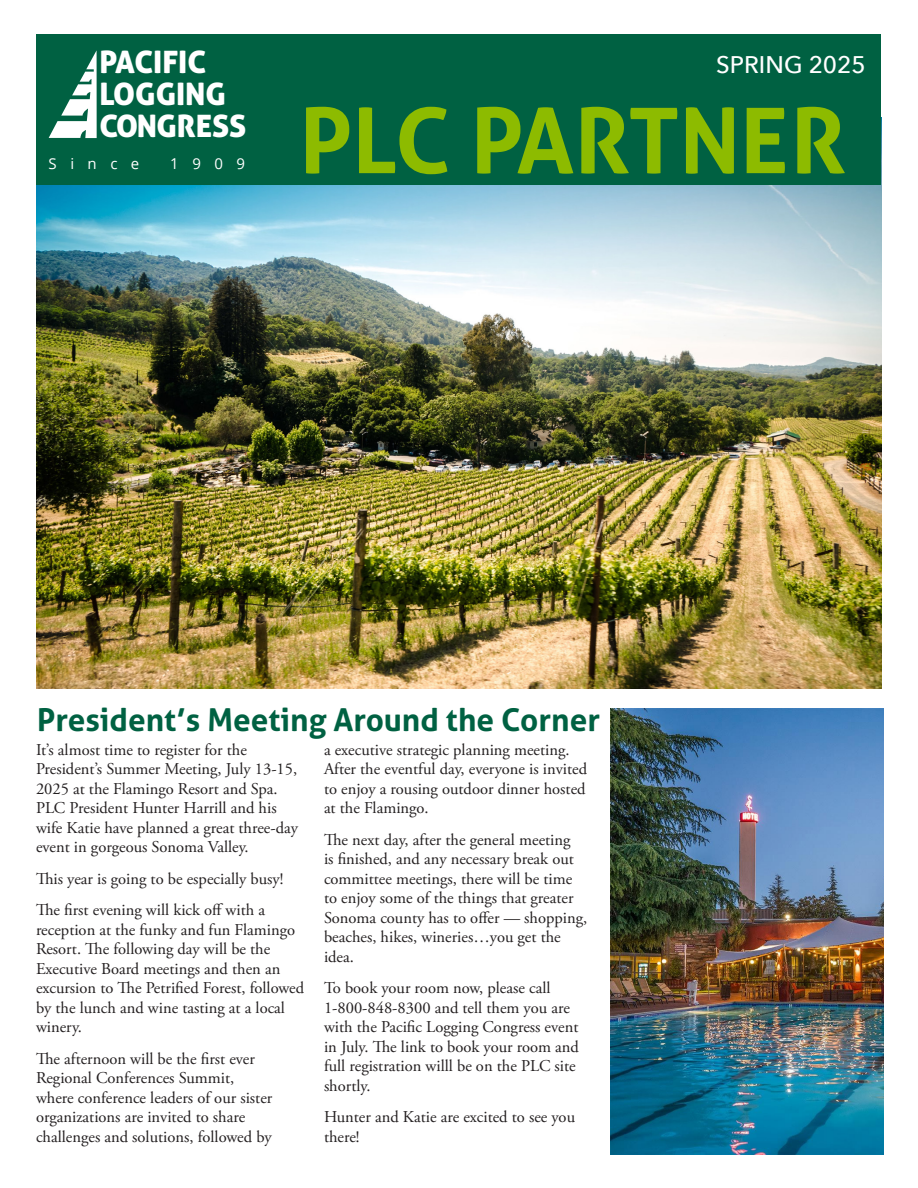
<style>
.page{position:relative;width:918px;height:1188px;background:#fff}
.page>*{position:absolute;margin:0;border:0;box-sizing:border-box;transform-origin:0 0}
.t1{font:700 90.9px "Aller";color:#8dbb00}
.header1{font:700 31.5px "Aller";color:#006142}
.t2{font:30.9px/32.2px "Aller Display";color:#fff}
.t3{font:500 24px "Avenir Next";color:#fff}
.body{font:16.5px/19.5px "Adobe Garamond Pro";color:#231f20}
.t4{font:15px "Open Sans";letter-spacing:.9em;color:#fff}
</style>
<div class="page">
<img style="left:37px;top:117px;width:845px;height:571px">
<div style="left:37px;top:34px;width:844px;height:151px;background:#006142"></div>
<svg style="left:49px;top:50px;width:48px;height:88px"></svg>
<img style="left:610px;top:708px;width:274px;height:447px">
<p class="t2" style="left:99px;top:45px;width:108px">PACIFIC</p>
<p class="t3" style="left:716px;top:44px;width:151px">SPRING 2025</p>
<p class="t2" style="left:99px;top:78px;width:149px">LOGGING<br>CONGRESS</p>
<p class="t4" style="left:49px;top:153px;width:92px">Since</p>
<p class="t4" style="left:170px;top:153px;width:76px">1909</p>
<p class="t1" style="left:300px;top:85px;width:548px">PLC PARTNER</p>
<p class="header1" style="left:37px;top:701px;width:564px">President’s Meeting Around the Corner</p>
<p class="body" style="left:36px;top:740px;width:264px">It’s almost time to register for the President’s Summer Meeting, July 13-15, 2025 at the Flamingo Resort and Spa.<br>PLC President Hunter Harrill and his wife Katie have planned a great three-day event in gorgeous Sonoma Valley.</p>
<p class="body" style="left:36px;top:869px;width:249px">This year is going to be especially busy!</p>
<p class="body" style="left:36px;top:901px;width:270px">The first evening will kick off with a reception at the funky and fun Flamingo Resort. The following day will be the Executive Board meetings and then an excursion to The Petrified Forest, followed by the lunch and wine tasting at a local winery.</p>
<p class="body" style="left:36px;top:1049px;width:238px">The afternoon will be the first ever Regional Conferences Summit, where conference leaders of our sister organizations are invited to share challenges and solutions, followed by</p>
<p class="body" style="left:324px;top:740px;width:265px">a executive strategic planning meeting.<br>After the eventful day, everyone is invited to enjoy a rousing outdoor dinner hosted at the Flamingo.</p>
<p class="body" style="left:324px;top:830px;width:265px">The next day, after the general meeting<br>is finished, and any necessary break out committee meetings, there will be time to enjoy some of the things that greater Sonoma county has to offer — shopping, beaches, hikes, wineries…you get the idea.</p>
<p class="body" style="left:324px;top:979px;width:257px">To book your room now, please call<br>1-800-848-8300 and tell them you are with the Pacific Logging Congress event in July. The link to book your room and full registration willl be on the PLC site shortly.</p>
<p class="body" style="left:324px;top:1108px;width:253px">Hunter and Katie are excited to see you there!</p>
</div>
